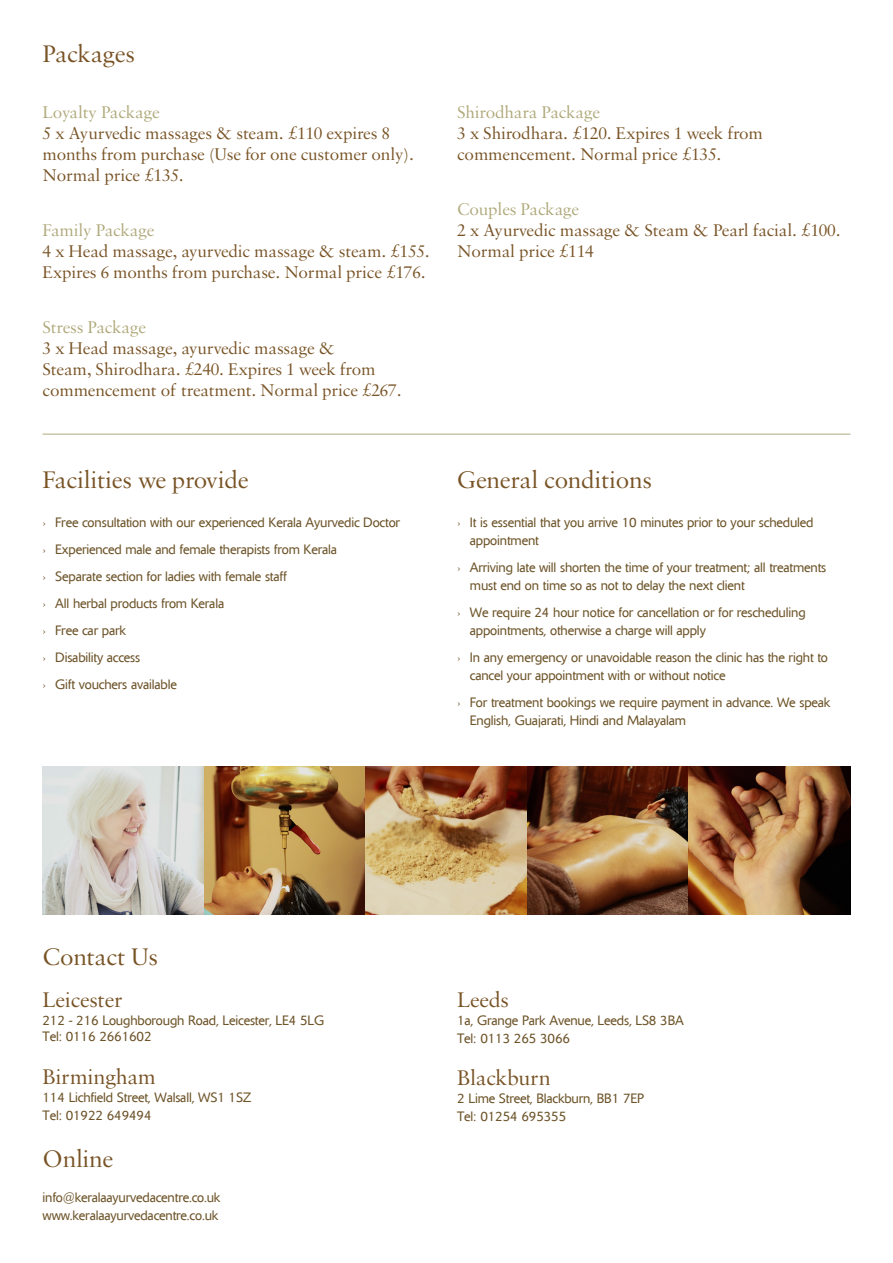
<style>
.page{position:relative;width:893px;height:1263px;background:#fff}
.page>*{position:absolute;margin:0;border:0;box-sizing:border-box;transform-origin:0 0}
.t1{font:25.5px "Sabon";letter-spacing:-.01em;color:#785325}
.t2{font:22.5px "Sabon";letter-spacing:-.01em;color:#785325}
.t3{font:18px/21px "Sabon";letter-spacing:-.01em;color:#785325}
.t4{font:18px "Sabon";letter-spacing:-.01em;color:#b0a97b}
.t5{font:300 13.5px/18px "Delta";letter-spacing:-.01em;color:#6d5429}
.s1{font-family:"Sabon";font-weight:400}
</style>
<div class="page">
<hr style="left:43px;top:434px;width:807px;height:1px;background:#b0a97b">
<img style="left:43px;top:766px;width:161px;height:149px">
<img style="left:204px;top:766px;width:162px;height:149px">
<img style="left:366px;top:766px;width:161px;height:149px">
<svg style="left:527px;top:766px;width:162px;height:149px;background:#7a5132"></svg>
<svg style="left:689px;top:766px;width:161px;height:149px;background:#875d3a"></svg>
<h1 class="t1" style="left:43px;top:38px;width:94px">Packages</h1>
<h3 class="t4" style="left:43px;top:101px;width:119px">Loyalty Package</h3>
<h3 class="t3" style="left:43px;top:122px;width:373px">5 x Ayurvedic massages &amp; steam. £110 expires 8 months from purchase (Use for one customer only).<br>Normal price £135.</h3>
<h3 class="t4" style="left:43px;top:219px;width:113px">Family Package</h3>
<h3 class="t3" style="left:43px;top:240px;width:389px">4 x Head massage, ayurvedic massage &amp; steam. £155.<br>Expires 6 months from purchase. Normal price £176.</h3>
<h3 class="t4" style="left:43px;top:316px;width:105px">Stress Package</h3>
<h3 class="t3" style="left:43px;top:337px;width:361px">3 x Head massage, ayurvedic massage &amp;<br>Steam, Shirodhara. £240. Expires 1 week from commencement of treatment. Normal price £267.</h3>
<h1 class="t1" style="left:43px;top:464px;width:208px">Facilities we provide</h1>
<p class="t5" style="left:43px;top:509px;width:359px;line-height:27px"><span class="s1">›</span> Free consultation with our experienced Kerala Ayurvedic Doctor <span class="s1">›</span> Experienced male and female therapists from Kerala<br><span class="s1">›</span> Separate section for ladies with female staff<br><span class="s1">›</span> All herbal products from Kerala<br><span class="s1">›</span> Free car park<br><span class="s1">›</span> Disability access<br><span class="s1">›</span> Gift vouchers available</p>
<h3 class="t4" style="left:457px;top:101px;width:144px">Shirodhara Package</h3>
<h3 class="t3" style="left:457px;top:122px;width:307px">3 x Shirodhara. £120. Expires 1 week from commencement. Normal price £135.</h3>
<h3 class="t4" style="left:457px;top:198px;width:124px">Couples Package</h3>
<h3 class="t3" style="left:457px;top:219px;width:385px">2 x Ayurvedic massage &amp; Steam &amp; Pearl facial. £100.<br>Normal price £114</h3>
<h1 class="t1" style="left:457px;top:464px;width:196px">General conditions</h1>
<p class="t5" style="left:470px;top:514px;width:345px;text-indent:-13px"><span class="s1">›</span> It is essential that you arrive 10 minutes prior to your scheduled appointment</p>
<p class="t5" style="left:470px;top:559px;width:358px;text-indent:-13px"><span class="s1">›</span> Arriving late will shorten the time of your treatment; all treatments must end on time so as not to delay the next client</p>
<p class="t5" style="left:470px;top:604px;width:337px;text-indent:-13px"><span class="s1">›</span> We require 24 hour notice for cancellation or for rescheduling appointments, otherwise a charge will apply</p>
<p class="t5" style="left:470px;top:649px;width:360px;text-indent:-13px"><span class="s1">›</span> In any emergency or unavoidable reason the clinic has the right to cancel your appointment with or without notice</p>
<p class="t5" style="left:470px;top:694px;width:362px;text-indent:-13px"><span class="s1">›</span> For treatment bookings we require payment in advance. We speak<br>English, Guajarati, Hindi and Malayalam</p>
<h1 class="t1" style="left:43px;top:941px;width:117px">Contact Us</h1>
<h2 class="t2" style="left:43px;top:986px;width:81px">Leicester</h2>
<p class="t5" style="left:43px;top:1013px;width:283px;line-height:15.9px">212 - 216 Loughborough Road, Leicester, LE4 5LG<br>Tel: 0116 2661602</p>
<h2 class="t2" style="left:43px;top:1063px;width:115px">Birmingham</h2>
<p class="t5" style="left:43px;top:1088px;width:210px">114 Lichfield Street, Walsall, WS1 1SZ<br>Tel: 01922 649494</p>
<h1 class="t1" style="left:43px;top:1144px;width:72px">Online</h1>
<p class="t5" style="left:43px;top:1189px;width:179px">info@keralaayurvedacentre.co.uk www.keralaayurvedacentre.co.uk</p>
<h2 class="t2" style="left:457px;top:986px;width:53px">Leeds</h2>
<p class="t5" style="left:457px;top:1011px;width:228px">1a, Grange Park Avenue, Leeds, LS8 3BA<br>Tel: 0113 265 3066</p>
<h2 class="t2" style="left:457px;top:1064px;width:95px">Blackburn</h2>
<p class="t5" style="left:457px;top:1089px;width:188px">2 Lime Street, Blackburn, BB1 7EP<br>Tel: 01254 695355</p>
</div>
